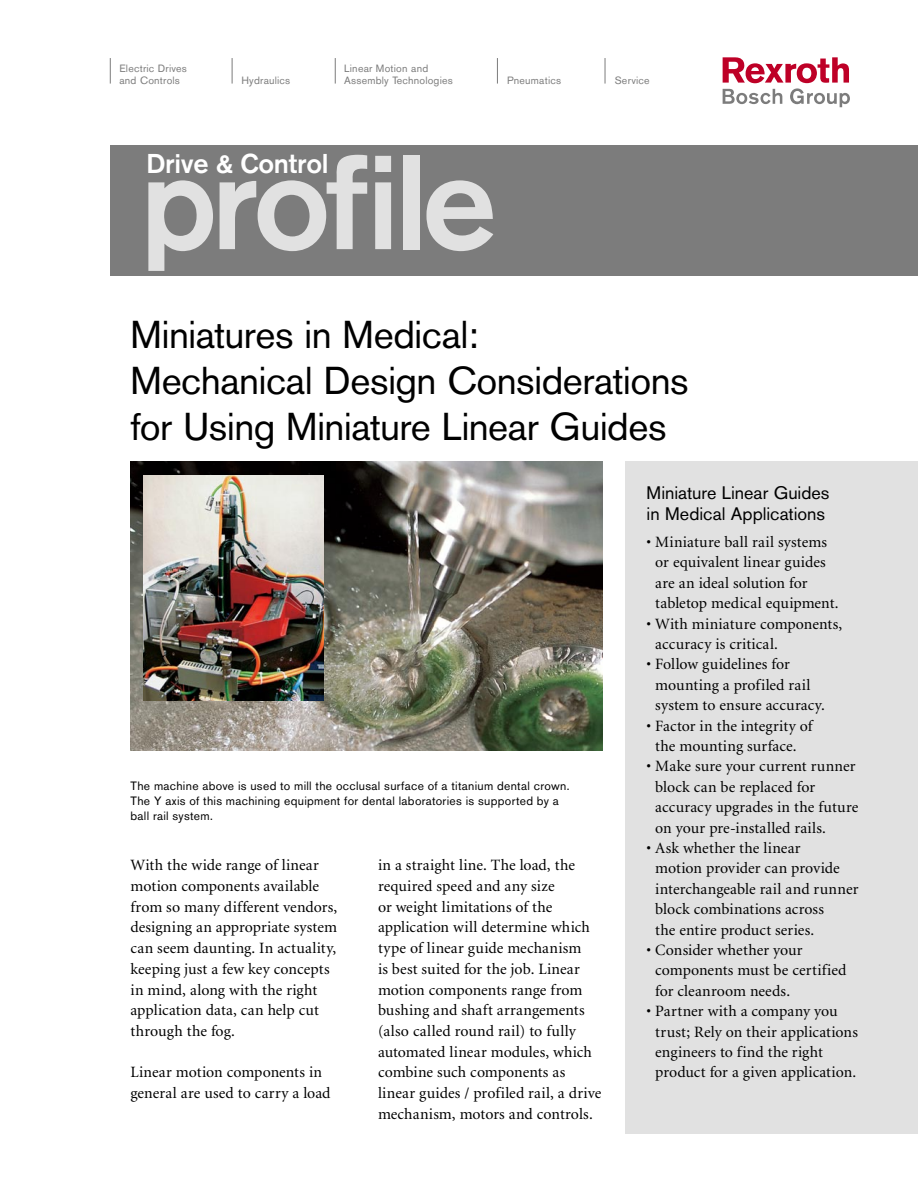
<style>
.page{position:relative;width:918px;height:1188px;background:#fff}
.page>*{position:absolute;margin:0;border:0;box-sizing:border-box;transform-origin:0 0}
.t1{font:500 133.5px "Akzidenz Grotesk BQ";letter-spacing:-.04em;color:#e1e1e1}
.H1{font:38.55px/45.9px "Akzidenz Grotesk BQ";letter-spacing:-.015em;color:#000}
.t2{font:500 27px "Akzidenz Grotesk BQ";letter-spacing:-.015em;color:#fff}
.Sidebar_head{font:18px/21px "Akzidenz Grotesk BQ";color:#000}
.BL_bulleted_list{font:15.75px/20.4px "Minion";letter-spacing:.005em;color:#000}
.Body_Copy{font:15.75px/20.7px "Minion";letter-spacing:.005em;color:#000}
.Caption_Text{font:12px/15px "Akzidenz Grotesk BQ";letter-spacing:.025em;color:#000}
.I__Division_REGULAR{font:10.5px/11.2px "Akzidenz Grotesk BQ";letter-spacing:.02em;color:#7c7c7c}
</style>
<div class="page">
<svg style="left:110px;top:58px;width:1px;height:26px"></svg>
<svg style="left:232px;top:58px;width:1px;height:26px"></svg>
<svg style="left:335px;top:58px;width:1px;height:26px"></svg>
<svg style="left:497px;top:58px;width:1px;height:26px"></svg>
<svg style="left:605px;top:58px;width:1px;height:26px"></svg>
<svg style="left:723px;top:57px;width:127px;height:50px"></svg>
<div style="left:625px;top:462px;width:293px;height:672px;background:#e1e1e1"></div>
<div style="left:110px;top:146px;width:808px;height:130px;background:#7c7c7c"></div>
<img style="left:130px;top:462px;width:473px;height:289px">
<img style="left:143px;top:475px;width:181px;height:226px">
<p class="I__Division_REGULAR" style="left:119px;top:63px;width:69px">Electric Drives and Controls</p>
<p class="I__Division_REGULAR" style="left:241px;top:74px;width:50px">Hydraulics</p>
<p class="I__Division_REGULAR" style="left:344px;top:63px;width:110px">Linear Motion and<br>Assembly Technologies</p>
<p class="I__Division_REGULAR" style="left:507px;top:74px;width:55px">Pneumatics</p>
<p class="I__Division_REGULAR" style="left:615px;top:74px;width:36px">Service</p>
<p class="t2" style="left:147px;top:147px;width:183px">Drive &amp; Control</p>
<p class="t1" style="left:140px;top:121px;width:359px">profile</p>
<p class="H1" style="left:130px;top:312px;width:350px">Miniatures in Medical:</p>
<p class="H1" style="left:130px;top:358px;width:560px">Mechanical Design Considerations for Using Miniature Linear Guides</p>
<p class="Caption_Text" style="left:130px;top:778px;width:441px">The machine above is used to mill the occlusal surface of a titanium dental crown.<br>The Y axis of this machining equipment for dental laboratories is supported by a ball rail system.</p>
<p class="Body_Copy" style="left:130px;top:855px;width:208px">With the wide range of linear motion components available from so many different vendors, designing an appropriate system can seem daunting. In actuality, keeping just a few key concepts in mind, along with the right application data, can help cut through the fog.</p>
<p class="Body_Copy" style="left:130px;top:1062px;width:202px">Linear motion components in general are used to carry a load</p>
<p class="Body_Copy" style="left:378px;top:855px;width:225px">in a straight line. The load, the required speed and any size<br>or weight limitations of the application will determine which type of linear guide mechanism<br>is best suited for the job. Linear motion components range from bushing and shaft arrangements (also called round rail) to fully automated linear modules, which combine such components as linear guides / profiled rail, a drive mechanism, motors and controls.</p>
<p class="Sidebar_head" style="left:647px;top:482px;width:184px">Miniature Linear Guides in Medical Applications</p>
<p class="BL_bulleted_list" style="left:655px;top:532px;width:185px;text-indent:-9px">• Miniature ball rail systems or equivalent linear guides are an ideal solution for tabletop medical equipment.</p>
<p class="BL_bulleted_list" style="left:655px;top:614px;width:188px;text-indent:-9px">• With miniature components, accuracy is critical.</p>
<p class="BL_bulleted_list" style="left:655px;top:655px;width:171px;text-indent:-9px">• Follow guidelines for mounting a profiled rail system to ensure accuracy.</p>
<p class="BL_bulleted_list" style="left:647px;top:716px;width:167px;text-align:center">• Factor in the integrity of the mounting surface.</p>
<p class="BL_bulleted_list" style="left:655px;top:757px;width:205px;text-indent:-9px">• Make sure your current runner block can be replaced for accuracy upgrades in the future on your pre-installed rails.</p>
<p class="BL_bulleted_list" style="left:655px;top:838px;width:205px;text-indent:-9px">• Ask whether the linear<br>motion provider can provide interchangeable rail and runner block combinations across<br>the entire product series.</p>
<p class="BL_bulleted_list" style="left:655px;top:940px;width:193px;text-indent:-9px">• Consider whether your components must be certified for cleanroom needs.</p>
<p class="BL_bulleted_list" style="left:655px;top:1001px;width:204px;text-indent:-9px">• Partner with a company you trust; Rely on their applications engineers to find the right product for a given application.</p>
</div>
